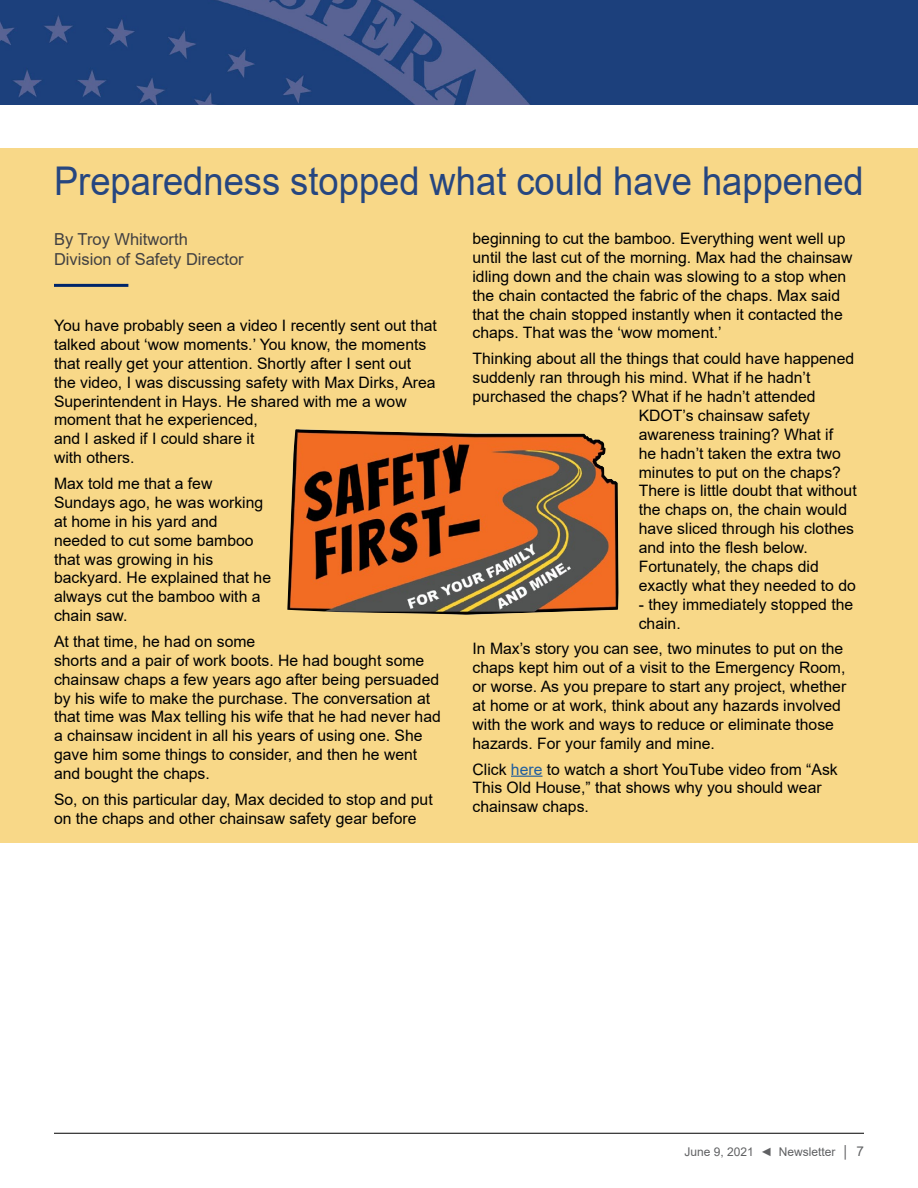
<style>
.page{position:relative;width:918px;height:1188px;background:#fff}
.page>*{position:absolute;margin:0;border:0;box-sizing:border-box;transform-origin:0 0}
.t1{font:39.6px "Arial";color:#264680;scale:.92 1}
.t2{font:16.5px/19.8px "Arial";color:#414042}
.t3{font:15.75px/18.9px "Arial";color:#000}
.t4{font:12px "Arial";color:#606163}
.s1{color:#215e9e}
.s2{font-size:13.5px}
</style>
<div class="page">
<hr style="left:54px;top:1133px;width:810px;height:1px;background:#000">
<img style="left:0;top:0;width:711px;height:105px">
<div style="left:711px;top:0;width:207px;height:105px;background:#1c407c"></div>
<div style="left:0;top:148px;width:918px;height:694px;background:#f8d888"></div>
<img style="left:287px;top:429px;width:332px;height:186px">
<hr style="left:54px;top:284px;width:74px;height:3px;background:#002569">
<hr style="left:511px;top:776px;width:32px;height:1px;background:#215e9e">
<h1 class="t1" style="left:54px;top:154px;width:882px">Preparedness stopped what could have happened</h1>
<p class="t2" style="left:54px;top:229px;width:191px">By Troy Whitworth<br>Division of Safety Director</p>
<p class="t3" style="left:472px;top:229px;width:381px">beginning to cut the bamboo. Everything went well up until the last cut of the morning. Max had the chainsaw idling down and the chain was slowing to a stop when the chain contacted the fabric of the chaps. Max said that the chain stopped instantly when it contacted the chaps. That was the ‘wow moment.’</p>
<p class="t3" style="left:472px;top:349px;width:383px">Thinking about all the things that could have happened</p>
<p class="t3" style="left:472px;top:368px;width:339px">suddenly ran through his mind. What if he hadn’t</p>
<p class="t3" style="left:472px;top:387px;width:345px">purchased the chaps? What if he hadn’t attended</p>
<p class="t3" style="left:639px;top:406px;width:173px">KDOT’s chainsaw safety</p>
<p class="t3" style="left:639px;top:425px;width:196px">awareness training? What if</p>
<p class="t3" style="left:639px;top:444px;width:204px">he hadn’t taken the extra two</p>
<p class="t3" style="left:639px;top:462px;width:204px">minutes to put on the chaps?</p>
<p class="t3" style="left:639px;top:481px;width:219px">There is little doubt that without</p>
<p class="t3" style="left:639px;top:500px;width:210px">the chaps on, the chain would</p>
<p class="t3" style="left:639px;top:519px;width:217px">have sliced through his clothes</p>
<p class="t3" style="left:639px;top:538px;width:170px">and into the flesh below.</p>
<p class="t3" style="left:639px;top:557px;width:182px">Fortunately, the chaps did</p>
<p class="t3" style="left:639px;top:576px;width:219px">exactly what they needed to do</p>
<p class="t3" style="left:639px;top:595px;width:216px">- they immediately stopped the chain.</p>
<p class="t3" style="left:472px;top:639px;width:375px">In Max’s story you can see, two minutes to put on the chaps kept him out of a visit to the Emergency Room, or worse. As you prepare to start any project, whether at home or at work, think about any hazards involved with the work and ways to reduce or eliminate those hazards. For your family and mine.</p>
<p class="t3" style="left:472px;top:759px;width:367px">Click <span class="s1">here</span> to watch a short YouTube video from “Ask<br>This Old House,” that shows why you should wear chainsaw chaps.</p>
<p class="t3" style="left:54px;top:316px;width:384px">You have probably seen a video I recently sent out that talked about ‘wow moments.’ You know, the moments that really get your attention. Shortly after I sent out the video, I was discussing safety with Max Dirks, Area Superintendent in Hays. He shared with me a wow moment that he experienced,<br>and I asked if I could share it<br>with others.</p>
<p class="t3" style="left:54px;top:474px;width:219px">Max told me that a few<br>Sundays ago, he was working at home in his yard and needed to cut some bamboo that was growing in his backyard. He explained that he always cut the bamboo with a chain saw.</p>
<p class="t3" style="left:54px;top:632px;width:388px">At that time, he had on some<br>shorts and a pair of work boots. He had bought some chainsaw chaps a few years ago after being persuaded by his wife to make the purchase. The conversation at that time was Max telling his wife that he had never had a chainsaw incident in all his years of using one. She gave him some things to consider, and then he went and bought the chaps.</p>
<p class="t3" style="left:54px;top:790px;width:380px">So, on this particular day, Max decided to stop and put on the chaps and other chainsaw safety gear before</p>
<p class="t4" style="left:684px;top:1143px;width:181px">June 9, 2021 ◄ Newsletter │ <span class="s2">7</span></p>
</div>
